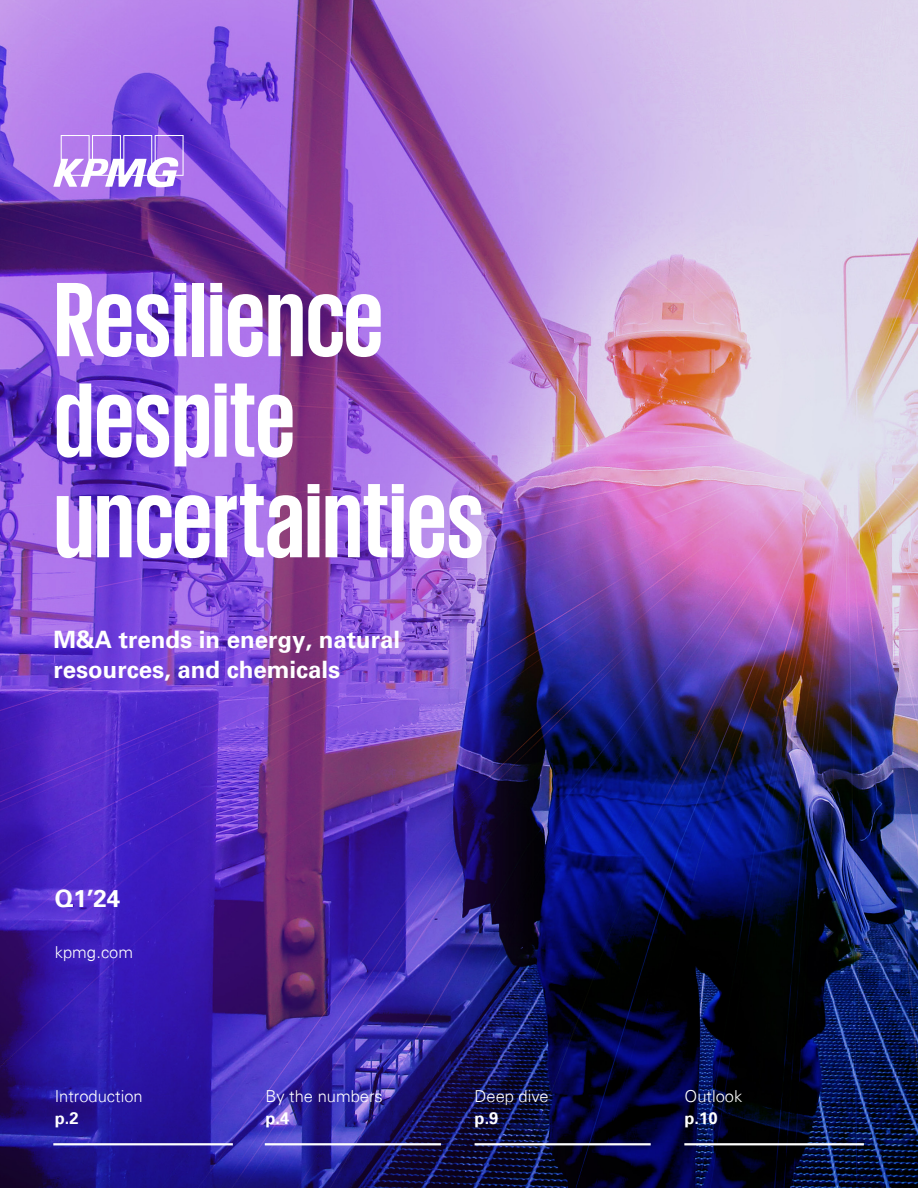
<style>
.page{position:relative;width:918px;height:1188px;background:#fff}
.page>*{position:absolute;margin:0;border:0;box-sizing:border-box;transform-origin:0 0}
.t1{font:700 108px/100.5px "KPMG";color:#fff}
.t2{font:700 24px/30px "Univers";color:#fff}
.t3{font:300 16.5px "Univers 45";color:#fff}
.t4{font:700 16.5px "Univers";color:#fff}
</style>
<div class="page">
<img style="left:0;top:0;width:918px;height:1188px">
<svg style="left:53px;top:135px;width:131px;height:52px"></svg>
<hr style="left:53px;top:1143px;width:180px;height:2px;background:#fff">
<hr style="left:265px;top:1143px;width:176px;height:2px;background:#fff">
<hr style="left:475px;top:1143px;width:176px;height:2px;background:#fff">
<hr style="left:684px;top:1143px;width:180px;height:2px;background:#fff">
<h1 class="t1" style="left:54px;top:266px;width:432px">Resilience despite uncertainties</h1>
<p class="t2" style="left:54px;top:626px;width:348px">M&amp;A trends in energy, natural resources, and chemicals</p>
<p class="t2" style="left:55px;top:885px;width:67px">Q1’24</p>
<p class="t3" style="left:55px;top:942px;width:80px">kpmg.com</p>
<p class="t3" style="left:55px;top:1086px;width:90px">Introduction</p>
<p class="t4" style="left:55px;top:1109px;width:25px">p.2</p>
<p class="t3" style="left:265px;top:1086px;width:119px">By the numbers</p>
<p class="t4" style="left:265px;top:1109px;width:25px">p.4</p>
<p class="t3" style="left:475px;top:1086px;width:75px">Deep dive</p>
<p class="t4" style="left:475px;top:1109px;width:25px">p.9</p>
<p class="t3" style="left:685px;top:1086px;width:59px">Outlook</p>
<p class="t4" style="left:685px;top:1109px;width:35px">p.10</p>
</div>
